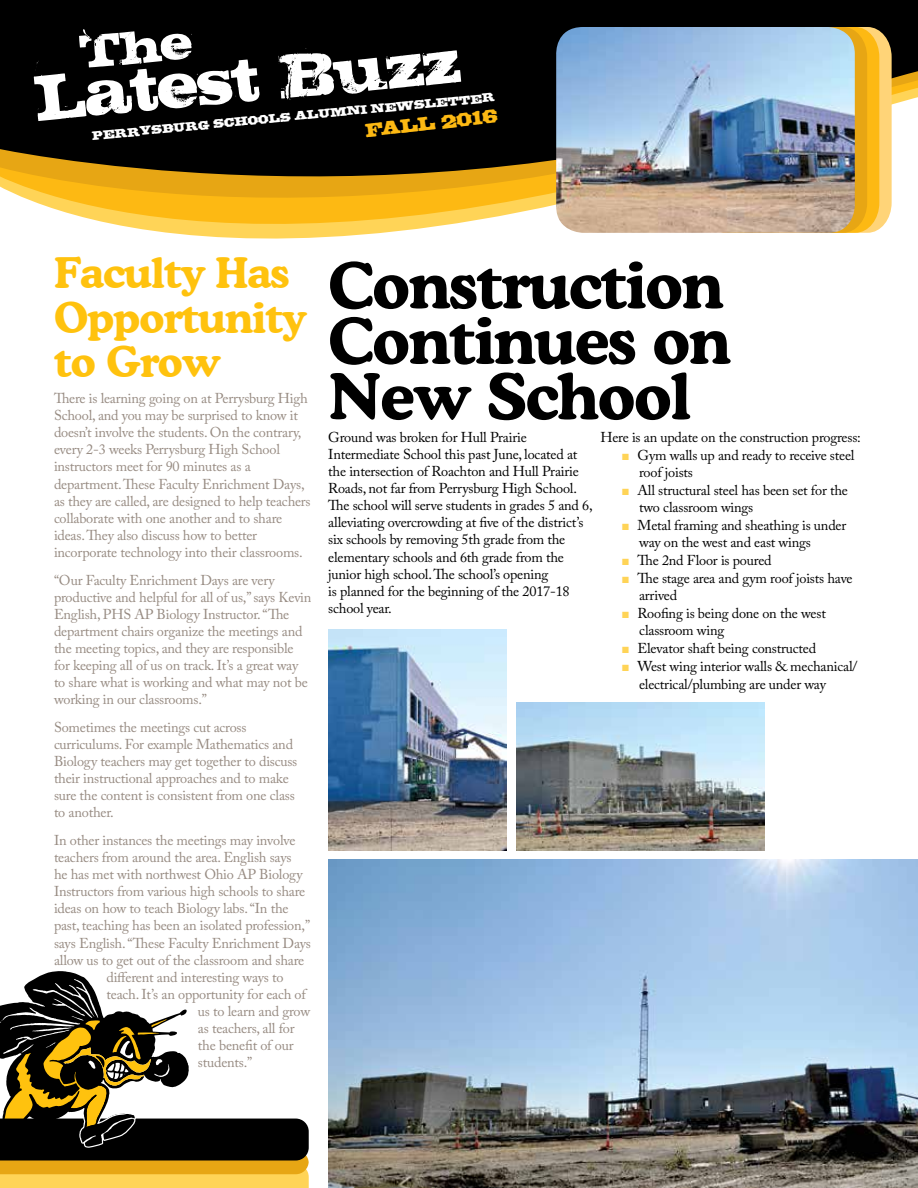
<style>
.page{position:relative;width:918px;height:1188px;background:#fff}
.page>*{position:absolute;margin:0;border:0;box-sizing:border-box;transform-origin:0 0}
.t1{font:700 63px/55.5px "Cooper BT";letter-spacing:-.02em;color:#000;text-align:justify}
.t2{font:700 42px/45px "Cooper BT";letter-spacing:-.02em;color:#ffc20e}
.t3{font:21px "Anticca Free";color:#fdb913}
.t4{font:14.25px/17.1px "Adobe Caslon Pro";letter-spacing:-.015em;color:#978b82}
.t5{font:14.25px/17.1px "Adobe Caslon Pro";letter-spacing:-.015em;color:#000}
.t6{font:13.5px "Anticca Free";color:#fff}
.s1{color:#ffd457}
</style>
<div class="page">
<svg style="left:0;top:0;width:918px;height:222px;background:#423923"></svg>
<svg style="left:23px;top:0;width:445px;height:239px;background:#61532e"></svg>
<svg style="left:855px;top:27px;width:37px;height:206px;background:#f1ba3a"></svg>
<img style="left:555px;top:27px;width:300px;height:206px">
<img style="left:328px;top:630px;width:178px;height:220px">
<img style="left:517px;top:702px;width:248px;height:148px">
<img style="left:328px;top:860px;width:590px;height:328px">
<svg style="left:0;top:971px;width:309px;height:217px"></svg>
<p class="t6" style="left:91px;top:127px;width:406px;rotate:-5deg">PERRYSBURG SCHOOLS ALUMNI NEWSLETTER</p>
<h3 class="t3" style="left:364px;top:120px;width:134px;rotate:-6deg">FALL 2016</h3>
<h2 class="t2" style="left:54px;top:249px;width:254px">Faculty Has<br>Opportunity to Grow</h2>
<p class="t4" style="left:54px;top:390px;width:258px">There is learning going on at Perrysburg High School, and you may be surprised to know it doesn’t involve the students. On the contrary, every 2-3 weeks Perrysburg High School instructors meet for 90 minutes as a department. These Faculty Enrichment Days, as they are called, are designed to help teachers collaborate with one another and to share ideas. They also discuss how to better incorporate technology into their classrooms.</p>
<p class="t4" style="left:54px;top:571px;width:259px">“Our Faculty Enrichment Days are very productive and helpful for all of us,” says Kevin English, PHS AP Biology Instructor. “The department chairs organize the meetings and the meeting topics, and they are responsible for keeping all of us on track. It’s a great way to share what is working and what may not be working in our classrooms.”</p>
<p class="t4" style="left:54px;top:718px;width:245px">Sometimes the meetings cut across curriculums. For example Mathematics and Biology teachers may get together to discuss their instructional approaches and to make sure the content is consistent from one class to another.</p>
<p class="t4" style="left:54px;top:831px;width:243px">In other instances the meetings may involve</p>
<p class="t4" style="left:54px;top:849px;width:239px">teachers from around the area. English says</p>
<p class="t4" style="left:54px;top:866px;width:250px">he has met with northwest Ohio AP Biology</p>
<p class="t4" style="left:54px;top:883px;width:253px">Instructors from various high schools to share</p>
<p class="t4" style="left:54px;top:900px;width:236px">ideas on how to teach Biology labs. “In the</p>
<p class="t4" style="left:54px;top:917px;width:258px">past, teaching has been an isolated profession,”</p>
<p class="t4" style="left:54px;top:934px;width:259px">says English. “These Faculty Enrichment Days</p>
<p class="t4" style="left:54px;top:951px;width:252px">allow us to get out of the classroom and share</p>
<p class="t4" style="left:106px;top:968px;width:179px">different and interesting ways to</p>
<p class="t4" style="left:106px;top:985px;width:201px">teach. It’s an opportunity for each of</p>
<p class="t4" style="left:198px;top:1002px;width:114px">us to learn and grow</p>
<p class="t4" style="left:198px;top:1020px;width:98px">as teachers, all for</p>
<p class="t4" style="left:198px;top:1037px;width:97px">the benefit of our</p>
<p class="t4" style="left:198px;top:1054px;width:56px">students.”</p>
<h1 class="t1" style="left:328px;top:257px;width:404px">Construction Continues on New School</h1>
<p class="t5" style="left:328px;top:428px;width:266px">Ground was broken for Hull Prairie Intermediate School this past June, located at the intersection of Roachton and Hull Prairie Roads, not far from Perrysburg High School.<br>The school will serve students in grades 5 and 6, alleviating overcrowding at five of the district’s six schools by removing 5th grade from the elementary schools and 6th grade from the junior high school. The school’s opening<br>is planned for the beginning of the 2017-18 school year.</p>
<p class="t5" style="left:600px;top:428px;width:262px">Here is an update on the construction progress:</p>
<p class="t5" style="left:639px;top:446px;width:217px;text-indent:-17px"><span class="s1">■</span> Gym walls up and ready to receive steel roof joists</p>
<p class="t5" style="left:639px;top:482px;width:210px;text-indent:-17px"><span class="s1">■</span> All structural steel has been set for the two classroom wings</p>
<p class="t5" style="left:639px;top:517px;width:209px;text-indent:-17px"><span class="s1">■</span> Metal framing and sheathing is under way on the west and east wings</p>
<p class="t5" style="left:622px;top:552px;width:151px"><span class="s1">■</span> The 2nd Floor is poured</p>
<p class="t5" style="left:639px;top:570px;width:215px;text-indent:-17px"><span class="s1">■</span> The stage area and gym roof joists have arrived</p>
<p class="t5" style="left:639px;top:605px;width:188px;text-indent:-17px"><span class="s1">■</span> Roofing is being done on the west classroom wing</p>
<p class="t5" style="left:622px;top:640px;width:196px"><span class="s1">■</span> Elevator shaft being constructed</p>
<p class="t5" style="left:639px;top:658px;width:220px;text-indent:-17px"><span class="s1">■</span> West wing interior walls &amp; mechanical/ electrical/plumbing are under way</p>
</div>
